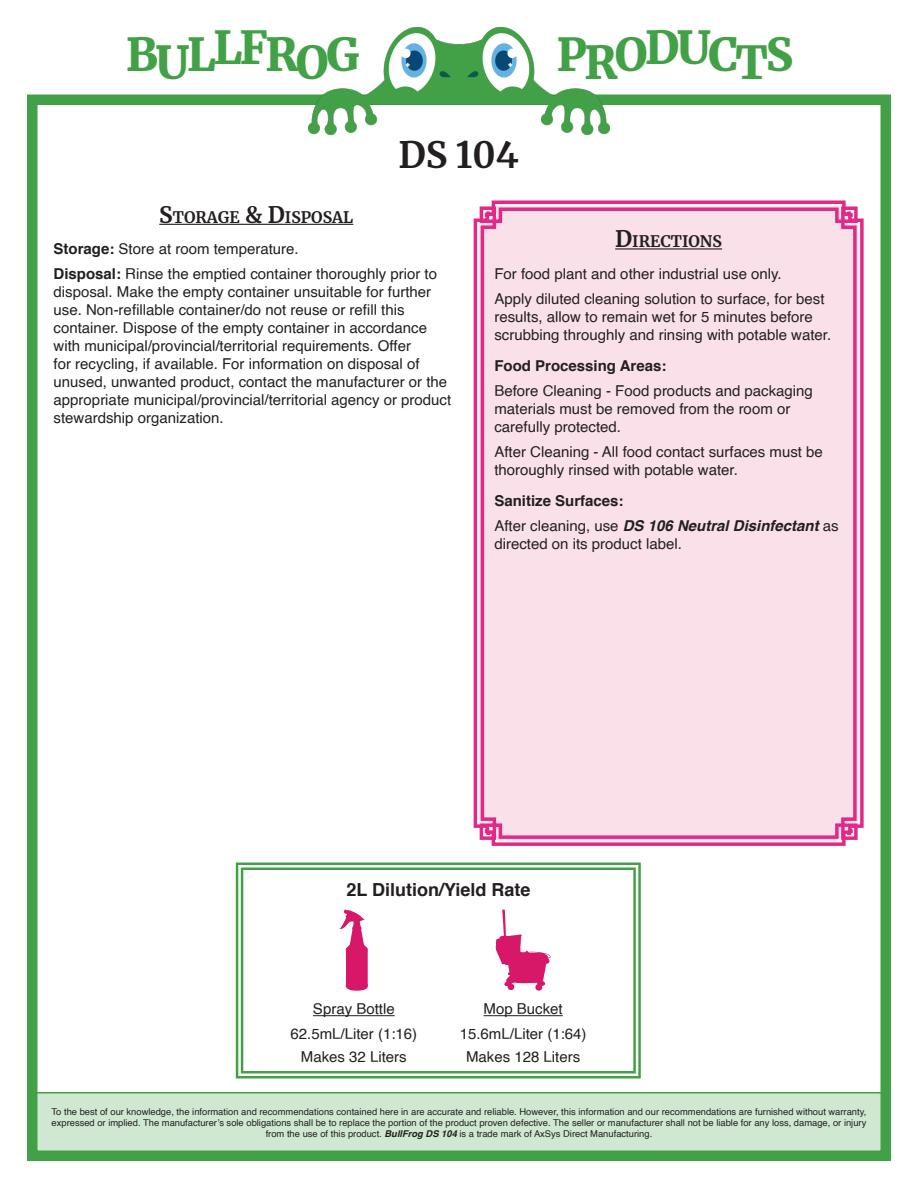
<style>
.page{position:relative;width:918px;height:1188px;background:#fff}
.page>*{position:absolute;margin:0;border:0;box-sizing:border-box;transform-origin:0 0}
.t1{font:900 45px "Merriweather";letter-spacing:-.055em;color:#42a147}
.t2{font:700 36px "Merriweather";color:#231f20}
.t3{font:700 18px "Helvetica";color:#231f20}
.t4{font:700 15.75px "Merriweather";color:#231f20}
.t5{font:15px/18px "Helvetica";color:#231f20}
.t6{font:700 15px "Helvetica";color:#231f20}
.t7{font:9.3px/11.2px "Helvetica";color:#231f20;text-align:center}
.s1{font-size:22.5px}
.s2{font-weight:700}
.s3{font-weight:700;font-style:italic}
</style>
<div class="page">
<svg style="left:235px;top:862px;width:406px;height:217px"></svg>
<div style="left:241px;top:868px;width:395px;height:205px;border:2px solid #42a147"></div>
<div style="left:27px;top:1094px;width:864px;height:57px;background:#d0e8d1"></div>
<hr style="left:34px;top:1092px;width:850px;height:2px;background:#42a147">
<svg style="left:473px;top:200px;width:391px;height:646px"></svg>
<div style="left:478px;top:205px;width:381px;height:637px;background:#f9e0e9"></div>
<hr style="left:615px;top:248px;width:107px;height:2px;background:#231f20">
<div style="left:27px;top:94px;width:864px;height:1067px;border:10px solid #42a147"></div>
<img style="left:308px;top:27px;width:301px;height:109px">
<hr style="left:313px;top:1015px;width:82px;height:1px;background:#231f20">
<hr style="left:484px;top:1015px;width:79px;height:1px;background:#231f20">
<svg style="left:340px;top:909px;width:29px;height:82px"></svg>
<svg style="left:496px;top:910px;width:55px;height:82px"></svg>
<hr style="left:159px;top:224px;width:194px;height:1px;background:#231f20">
<p class="t1" style="left:126px;top:24px;width:235px">BULLFROG</p>
<p class="t1" style="left:557px;top:24px;width:238px">PRODUCTS</p>
<p class="t2" style="left:398px;top:130px;width:122px">DS 104</p>
<p class="t4" style="left:159px;top:206px;width:196px"><span class="s1">S</span>TORAGE <span class="s1">&amp; D</span>ISPOSAL</p>
<p class="t5" style="left:54px;top:240px;width:247px"><span class="s2">Storage:</span> Store at room temperature.</p>
<p class="t5" style="left:54px;top:265px;width:399px"><span class="s2">Disposal:</span> Rinse the emptied container thoroughly prior to disposal. Make the empty container unsuitable for further use. Non-refillable container/do not reuse or refill this container. Dispose of the empty container in accordance with municipal/provincial/territorial requirements. Offer<br>for recycling, if available. For information on disposal of unused, unwanted product, contact the manufacturer or the appropriate municipal/provincial/territorial agency or product stewardship organization.</p>
<p class="t4" style="left:615px;top:231px;width:107px"><span class="s1">D</span>IRECTIONS</p>
<p class="t5" style="left:494px;top:265px;width:289px">For food plant and other industrial use only.</p>
<p class="t5" style="left:494px;top:290px;width:338px">Apply diluted cleaning solution to surface, for best results, allow to remain wet for 5 minutes before scrubbing throughly and rinsing with potable water.</p>
<p class="t6" style="left:494px;top:354px;width:173px">Food Processing Areas:</p>
<p class="t5" style="left:494px;top:382px;width:320px">Before Cleaning - Food products and packaging materials must be removed from the room or carefully protected.</p>
<p class="t5" style="left:494px;top:443px;width:330px">After Cleaning - All food contact surfaces must be thoroughly rinsed with potable water.</p>
<p class="t6" style="left:494px;top:489px;width:131px">Sanitize Surfaces:</p>
<p class="t5" style="left:494px;top:517px;width:346px">After cleaning, use <span class="s3">DS 106 Neutral Disinfectant</span> as directed on its product label.</p>
<p class="t3" style="left:346px;top:875px;width:186px">2L Dilution/Yield Rate</p>
<p class="t5" style="left:313px;top:1000px;width:83px">Spray Bottle</p>
<p class="t5" style="left:290px;top:1025px;width:128px">62.5mL/Liter (1:16)</p>
<p class="t5" style="left:301px;top:1049px;width:107px">Makes 32 Liters</p>
<p class="t5" style="left:466px;top:1049px;width:116px">Makes 128 Liters</p>
<p class="t5" style="left:484px;top:1000px;width:81px">Mop Bucket</p>
<p class="t5" style="left:460px;top:1025px;width:128px">15.6mL/Liter (1:64)</p>
<p class="t7" style="left:52px;top:1106px;width:816px">To the best of our knowledge, the information and recommendations contained here in are accurate and reliable. However, this information and our recommendations are furnished without warranty, expressed or implied. The manufacturer’s sole obligations shall be to replace the portion of the product proven defective. The seller or manufacturer shall not be liable for any loss, damage, or injury from the use of this product. <span class="s3">BullFrog DS 104</span> is a trade mark of AxSys Direct Manufacturing.</p>
</div>
